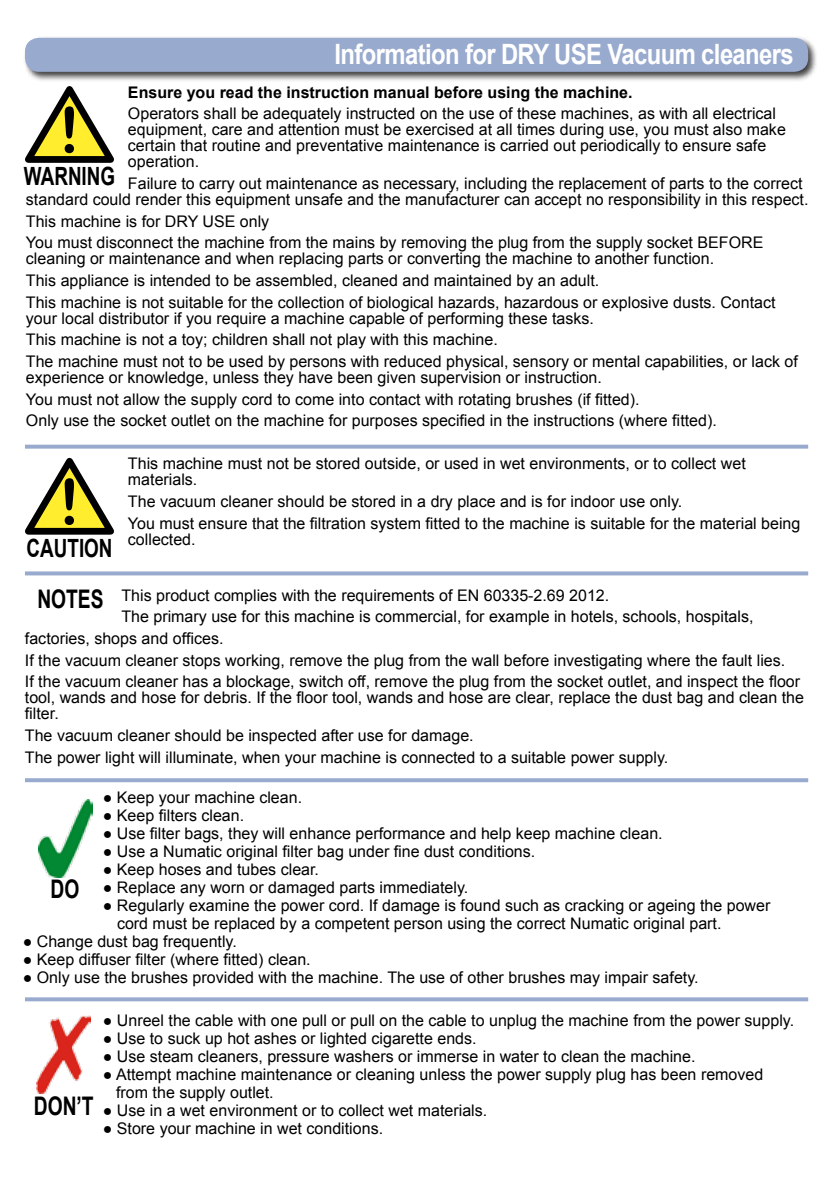
<style>
.page{position:relative;width:840px;height:1191px;background:#fff}
.page>*{position:absolute;margin:0;border:0;box-sizing:border-box;transform-origin:0 0}
.t1{font:700 28px "Arial";letter-spacing:-.025em;color:#fff;scale:.85 1}
.t2{font:700 25.6px "Arial";color:#000;scale:.75 1}
.t3{font:700 25.2px "Arial";color:#000;scale:.75 1}
.t4{font:16px/21.6px "Arial";color:#000}
.t5{font:700 16px "Arial";color:#000}
</style>
<div class="page">
<div style="left:23px;top:36px;width:795px;height:46px;background:#000;opacity:.75"></div>
<div style="left:25px;top:38px;width:782px;height:34px;background:#99aacf;border-radius:14px"></div>
<svg style="left:23px;top:76px;width:99px;height:87px"></svg>
<svg style="left:25px;top:448px;width:97px;height:87px"></svg>
<svg style="left:25px;top:444px;width:782px;height:4px;background:#a9b8d6"></svg>
<svg style="left:25px;top:571px;width:782px;height:4px;background:#a4b3d4"></svg>
<svg style="left:25px;top:778px;width:782px;height:4px;background:#9eaed1"></svg>
<svg style="left:25px;top:997px;width:782px;height:4px;background:#a1b1d3"></svg>
<img style="left:39px;top:799px;width:53px;height:79px">
<img style="left:36px;top:1016px;width:54px;height:77px">
<h1 class="t1" style="left:334px;top:36px;width:541px">Information for DRY USE Vacuum cleaners</h1>
<p class="t5" style="left:128px;top:81px;width:506px">Ensure you read the instruction manual before using the machine.</p>
<p class="t4" style="left:128px;top:106px;width:659px;line-height:16px">Operators shall be adequately instructed on the use of these machines, as with all electrical equipment, care and attention must be exercised at all times during use, you must also make certain that routine and preventative maintenance is carried out periodically to ensure safe operation.</p>
<p class="t4" style="left:26px;top:176px;width:783px;line-height:16px;text-indent:102px">Failure to carry out maintenance as necessary, including the replacement of parts to the correct standard could render this equipment unsafe and the manufacturer can accept no responsibility in this respect.</p>
<p class="t4" style="left:26px;top:210px;width:738px">This machine is for DRY USE only<br>You must disconnect the machine from the mains by removing the plug from the supply socket BEFORE</p>
<p class="t4" style="left:26px;top:248px;width:750px">cleaning or maintenance and when replacing parts or converting the machine to another function.<br>This appliance is intended to be assembled, cleaned and maintained by an adult.<br>This machine is not suitable for the collection of biological hazards, hazardous or explosive dusts. Contact</p>
<p class="t4" style="left:26px;top:307px;width:772px">your local distributor if you require a machine capable of performing these tasks.<br>This machine is not a toy; children shall not play with this machine.<br>The machine must not to be used by persons with reduced physical, sensory or mental capabilities, or lack of</p>
<p class="t4" style="left:26px;top:367px;width:692px">experience or knowledge, unless they have been given supervision or instruction.<br>You must not allow the supply cord to come into contact with rotating brushes (if fitted).<br>Only use the socket outlet on the machine for purposes specified in the instructions (where fitted).</p>
<h3 class="t3" style="left:24px;top:159px;width:123px">WARNING</h3>
<p class="t4" style="left:128px;top:456px;width:619px;line-height:16px">This machine must not be stored outside, or used in wet environments, or to collect wet materials.</p>
<p class="t4" style="left:128px;top:491px;width:673px">The vacuum cleaner should be stored in a dry place and is for indoor use only.<br>You must ensure that the filtration system fitted to the machine is suitable for the material being</p>
<p class="t4" style="left:128px;top:528px;width:69px">collected.</p>
<h3 class="t3" style="left:27px;top:531px;width:116px">CAUTION</h3>
<h2 class="t2" style="left:37px;top:582px;width:90px">NOTES</h2>
<p class="t4" style="left:121px;top:584px;width:489px">This product complies with the requirements of EN 60335-2.69 2012.</p>
<p class="t4" style="left:121px;top:606px;width:633px">The primary use for this machine is commercial, for example in hotels, schools, hospitals,</p>
<p class="t4" style="left:25px;top:628px;width:200px">factories, shops and offices.</p>
<p class="t4" style="left:25px;top:649px;width:761px">If the vacuum cleaner stops working, remove the plug from the wall before investigating where the fault lies.</p>
<p class="t4" style="left:25px;top:671px;width:776px">If the vacuum cleaner has a blockage, switch off, remove the plug from the socket outlet, and inspect the floor</p>
<p class="t4" style="left:25px;top:690px;width:780px;line-height:16px">tool, wands and hose for debris. If the floor tool, wands and hose are clear, replace the dust bag and clean the filter.</p>
<p class="t4" style="left:25px;top:725px;width:644px">The vacuum cleaner should be inspected after use for damage.<br>The power light will illuminate, when your machine is connected to a suitable power supply.</p>
<p class="t4" style="left:103px;top:786px;width:201px">● Keep your machine clean.</p>
<p class="t4" style="left:103px;top:804px;width:143px">● Keep filters clean.</p>
<p class="t4" style="left:103px;top:822px;width:561px">● Use filter bags, they will enhance performance and help keep machine clean.</p>
<p class="t4" style="left:103px;top:840px;width:434px">● Use a Numatic original filter bag under fine dust conditions.</p>
<p class="t4" style="left:103px;top:858px;width:218px">● Keep hoses and tubes clear.</p>
<p class="t4" style="left:103px;top:876px;width:367px">● Replace any worn or damaged parts immediately.</p>
<p class="t4" style="left:117px;top:896px;width:654px;line-height:18px;text-indent:-14px">● Regularly examine the power cord. If damage is found such as cracking or ageing the power cord must be replaced by a competent person using the correct Numatic original part.</p>
<p class="t4" style="left:23px;top:930px;width:215px">● Change dust bag frequently.</p>
<p class="t4" style="left:23px;top:948px;width:289px">● Keep diffuser filter (where fitted) clean.</p>
<p class="t4" style="left:23px;top:966px;width:677px">● Only use the brushes provided with the machine. The use of other brushes may impair safety.</p>
<h2 class="t2" style="left:51px;top:872px;width:40px">DO</h2>
<h2 class="t2" style="left:34px;top:1089px;width:81px">DON’T</h2>
<p class="t4" style="left:103px;top:1010px;width:692px">● Unreel the cable with one pull or pull on the cable to unplug the machine from the power supply.</p>
<p class="t4" style="left:103px;top:1028px;width:375px">● Use to suck up hot ashes or lighted cigarette ends.</p>
<p class="t4" style="left:103px;top:1046px;width:594px">● Use steam cleaners, pressure washers or immerse in water to clean the machine.</p>
<p class="t4" style="left:116px;top:1065px;width:648px;line-height:18px;text-indent:-13px">● Attempt machine maintenance or cleaning unless the power supply plug has been removed from the supply outlet.</p>
<p class="t4" style="left:103px;top:1100px;width:386px">● Use in a wet environment or to collect wet materials.</p>
<p class="t4" style="left:103px;top:1118px;width:281px">● Store your machine in wet conditions.</p>
</div>
